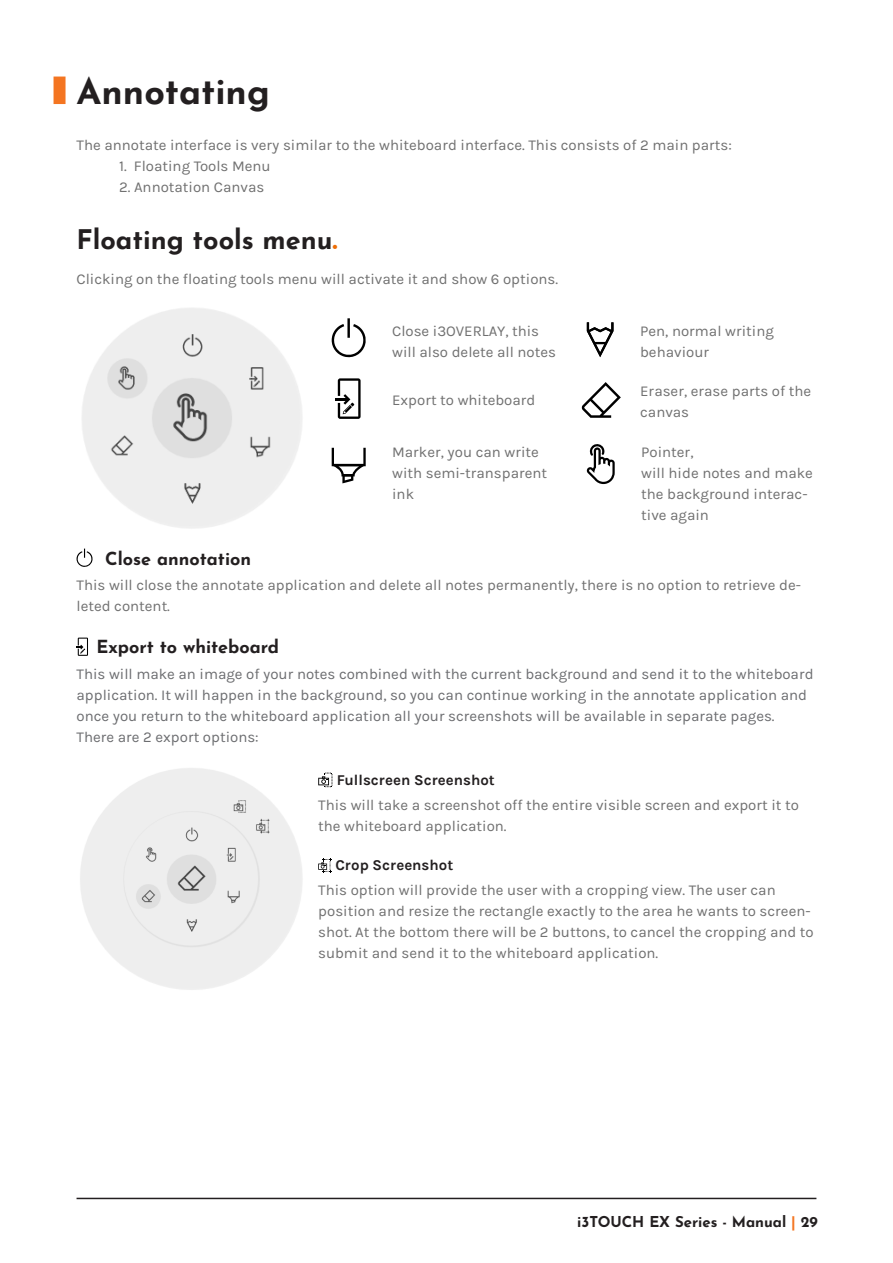
<style>
.page{position:relative;width:893px;height:1263px;background:#fff}
.page>*{position:absolute;margin:0;border:0;box-sizing:border-box;transform-origin:0 0}
._1__Category_Header{font:700 36px "Josefin Sans";color:#231f20}
._3__Header{font:700 27px "Josefin Sans";color:#231f20}
._5__sub-subheader{font:700 18px "Josefin Sans";color:#231f20}
.body{font:15px/21px "Karla";color:#707070}
.body-2{font:15px/21px "Karla";color:#6c6d70}
.Header_Style_6{font:700 15px "Karla";color:#231f20}
.t1{font:700 15px "Josefin Sans";color:#231f20}
._5__sub-subheader-2{font:15px "Karla";color:#6c6d70}
.s1{font-size:30px;color:#ed6d05}
.s2{color:#f47521}
.s3{font-style:inherit}
</style>
<div class="page">
<hr style="left:77px;top:1198px;width:739px;height:1px;background:#231f20">
<div style="left:54px;top:77px;width:12px;height:27px;background:#f47521"></div>
<svg style="left:77px;top:549px;width:16px;height:18px"></svg>
<svg style="left:77px;top:638px;width:11px;height:18px"></svg>
<svg style="left:318px;top:773px;width:15px;height:14px"></svg>
<svg style="left:318px;top:858px;width:13px;height:14px"></svg>
<img style="left:82px;top:308px;width:220px;height:221px">
<svg style="left:332px;top:448px;width:34px;height:35px"></svg>
<svg style="left:332px;top:318px;width:34px;height:40px"></svg>
<svg style="left:587px;top:322px;width:26px;height:35px"></svg>
<svg style="left:582px;top:382px;width:39px;height:36px"></svg>
<svg style="left:335px;top:378px;width:26px;height:41px"></svg>
<svg style="left:586px;top:444px;width:29px;height:40px"></svg>
<img style="left:80px;top:768px;width:223px;height:222px">
<p class="_1__Category_Header" style="left:77px;top:59px;width:195px">Annotating</p>
<p class="body" style="left:77px;top:135px;width:657px">The annotate interface is very similar to the whiteboard interface. This consists of 2 main parts:</p>
<p class="body" style="left:119px;top:156px;width:153px">1. Floating Tools Menu</p>
<p class="body" style="left:119px;top:177px;width:147px">2. Annotation Canvas</p>
<p class="_3__Header" style="left:77px;top:216px;width:262px">Floating tools menu<span class="s1">.</span></p>
<p class="body" style="left:77px;top:268px;width:483px">Clicking on the floating tools menu will activate it and show 6 options.</p>
<p class="body" style="left:392px;top:321px;width:165px">Close i3OVERLAY, this will also delete all notes</p>
<p class="body" style="left:392px;top:390px;width:145px">Export to whiteboard</p>
<p class="body" style="left:392px;top:442px;width:157px">Marker, you can write with semi-transparent ink</p>
<p class="body" style="left:640px;top:321px;width:135px">Pen, normal writing behaviour</p>
<p class="body" style="left:640px;top:381px;width:173px">Eraser, erase parts of the canvas</p>
<p class="body" style="left:641px;top:442px;width:173px">Pointer,<br>will hide notes and make the background interac&shy;tive again</p>
<p class="_5__sub-subheader" style="left:105px;top:542px;width:147px">Close annotation</p>
<p class="body" style="left:77px;top:574px;width:726px">This will close the annotate application and delete all notes permanently, there is no option to retrieve de&shy;leted content.</p>
<p class="_5__sub-subheader" style="left:97px;top:631px;width:184px">Export to whiteboard</p>
<p class="body-2" style="left:77px;top:663px;width:739px">This will make an image of your notes combined with the current background and send it to the whiteboard application. It will happen in the background, so you can continue working in the annotate application and once you return to the whiteboard application all your screenshots will be available in separate pages.</p>
<p class="_5__sub-subheader-2" style="left:77px;top:728px;width:184px">There are 2 export options:</p>
<p class="Header_Style_6" style="left:337px;top:771px;width:160px">Fullscreen Screenshot</p>
<p class="body" style="left:318px;top:795px;width:482px">This will take a screenshot off the entire visible screen and export it to the whiteboard application.</p>
<p class="Header_Style_6" style="left:335px;top:856px;width:119px">Crop Screenshot</p>
<p class="body" style="left:318px;top:880px;width:497px">This option will provide the user with a cropping view. The user can position and resize the rectangle exactly to the area he wants to screen&shy;shot. At the bottom there will be 2 buttons, to cancel the cropping and to submit and send it to the whiteboard application.</p>
<p class="t1" style="left:577px;top:1209px;width:242px">i3TOUCH EX Series - Manual <span class="s2">|</span> <span class="s3">29</span></p>
</div>
